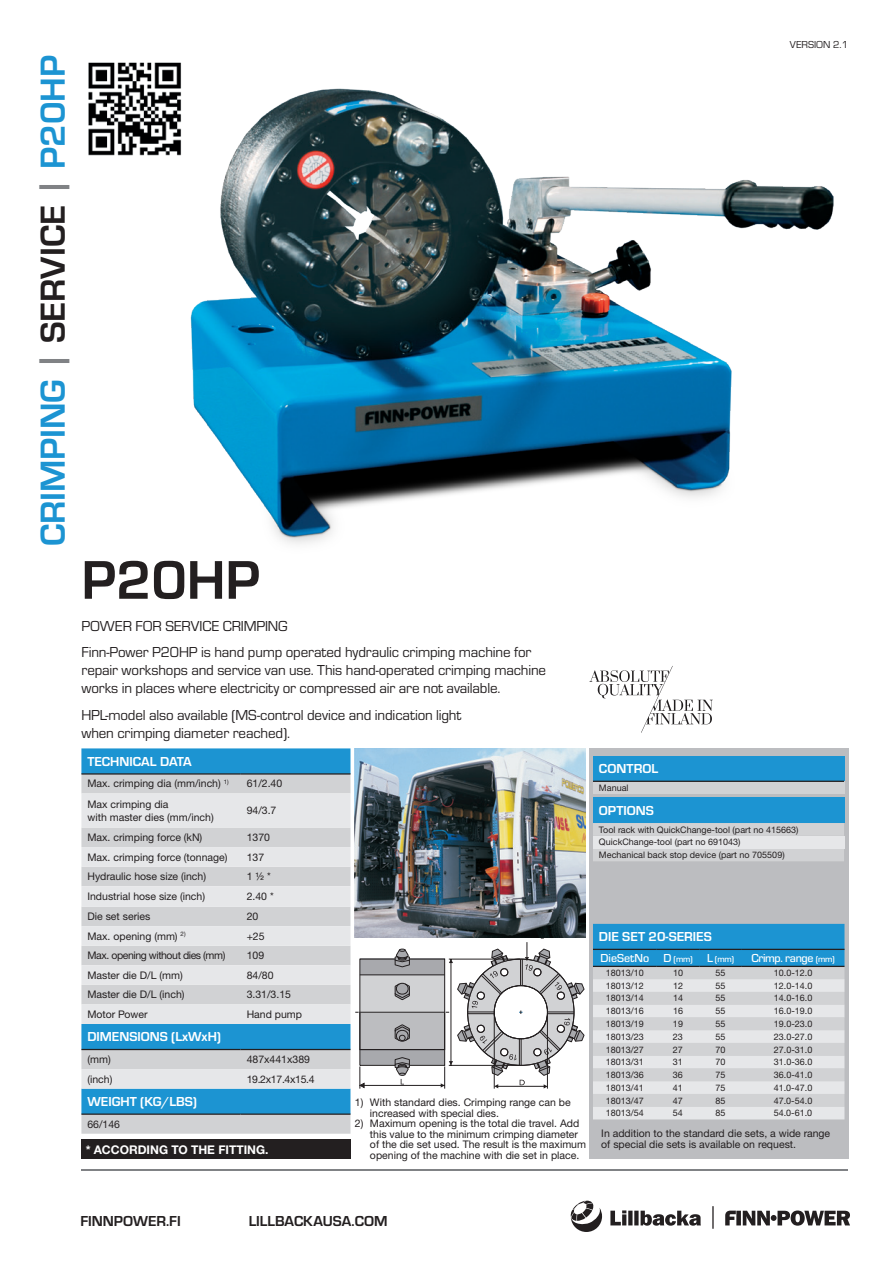
<style>
.page{position:relative;width:893px;height:1263px;background:#fff}
.page>*{position:absolute;margin:0;border:0;box-sizing:border-box;transform-origin:0 0}
.t1{font:700 56.4px "Eurostile";color:#231f20}
.t2{font:700 36px "Eurostile";color:#1c94d2}
.t3{font:15px/18px "Eurostile";letter-spacing:-.01em;color:#231f20}
.t4{font:700 15px "Eurostile";color:#231f20}
.t5{font:700 13.5px "Eurostile";color:#fff}
.t6{font:700 12px "Helvetica Neue LTW1 G";color:#fff}
.t7{font:500 12px "Eurostile";color:#fff}
.t8{font:500 12px "Eurostile";letter-spacing:-.02em;color:#fff}
.t9{font:10.5px/10.5px "Helvetica Neue LTW1 G";color:#231f20}
.t10{font:10.5px "Helvetica Neue LTW1 G";letter-spacing:-.04em;color:#231f20}
.t11{font:10.5px "Helvetica Neue LTW1 G";letter-spacing:-.03em;color:#231f20}
.t12{font:10.5px "Eurostile";color:#231f20}
.t13{font:9px/12.8px "Helvetica Neue LTW1 G";color:#231f20}
.s1{color:#808285}
.s2{color:#231f20}
.s3{font-size:9px}
</style>
<div class="page">
<img style="left:190px;top:88px;width:644px;height:456px">
<svg style="left:610px;top:1206px;width:104px;height:23px"></svg>
<svg style="left:570px;top:1200px;width:32px;height:32px"></svg>
<svg style="left:725px;top:1210px;width:125px;height:16px"></svg>
<hr style="left:81px;top:1169px;width:767px;height:1px;background:#808285">
<div style="left:589px;top:748px;width:260px;height:411px;background:#bcbdc0"></div>
<div style="left:81px;top:748px;width:269px;height:25px;background:#1c94d2"></div>
<svg style="left:81px;top:774px;width:269px;height:360px;fill:#d1d2d4"></svg>
<svg style="left:81px;top:793px;width:269px;height:296px;fill:#e6e7e9"></svg>
<hr style="left:81px;top:773px;width:160px;height:1px;background:#231f20">
<hr style="left:241px;top:773px;width:109px;height:1px;background:#231f20">
<hr style="left:81px;top:1049px;width:160px;height:1px;background:#231f20">
<hr style="left:241px;top:1049px;width:109px;height:1px;background:#231f20">
<hr style="left:81px;top:1113px;width:160px;height:2px;background:#231f20">
<hr style="left:241px;top:1113px;width:109px;height:2px;background:#231f20">
<svg style="left:355px;top:938px;width:230px;height:150px"></svg>
<div style="left:593px;top:756px;width:251px;height:25px;background:#1c94d2"></div>
<div style="left:593px;top:781px;width:251px;height:13px;background:#d1d2d4"></div>
<hr style="left:593px;top:781px;width:251px;height:1px;background:#231f20">
<div style="left:593px;top:797px;width:251px;height:26px;background:#1c94d2"></div>
<div style="left:593px;top:823px;width:251px;height:38px;background:#d1d2d4"></div>
<div style="left:593px;top:836px;width:251px;height:12px;background:#e6e7e9"></div>
<svg style="left:593px;top:924px;width:251px;height:195px"></svg>
<hr style="left:593px;top:966px;width:64px;height:1px;background:#231f20">
<hr style="left:657px;top:966px;width:42px;height:1px;background:#231f20">
<hr style="left:699px;top:966px;width:43px;height:1px;background:#231f20">
<hr style="left:742px;top:966px;width:102px;height:1px;background:#231f20">
<hr style="left:593px;top:949px;width:64px;height:1px;background:#231f20">
<hr style="left:657px;top:949px;width:42px;height:1px;background:#231f20">
<hr style="left:699px;top:949px;width:43px;height:1px;background:#231f20">
<hr style="left:742px;top:949px;width:102px;height:1px;background:#231f20">
<img style="left:355px;top:748px;width:231px;height:190px">
<img style="left:88px;top:62px;width:94px;height:94px">
<div style="left:81px;top:1140px;width:269px;height:19px;background:#231f20"></div>
<svg style="left:589px;top:666px;width:124px;height:67px"></svg>
<h2 class="t2" style="left:27px;top:546px;width:493px;rotate:-90deg">CRIMPING <span class="s1">|</span> <span class="s2">SERVICE</span> <span class="s1">|</span> P20HP</h2>
<h1 class="t1" style="left:81px;top:540px;width:180px">P20HP</h1>
<h3 class="t3" style="left:81px;top:612px;width:451px;line-height:26.5px">POWER FOR SERVICE CRIMPING<br>Finn-Power P20HP is hand pump operated hydraulic crimping machine for</h3>
<h3 class="t3" style="left:81px;top:661px;width:466px">repair workshops and service van use. This hand-operated crimping machine works in places where electricity or compressed air are not available.</h3>
<h3 class="t3" style="left:81px;top:705px;width:381px">HPL-model also available (MS-control device and indication light when crimping diameter reached).</h3>
<p class="t5" style="left:87px;top:751px;width:106px">TECHNICAL DATA</p>
<p class="t9" style="left:87px;top:778px;width:143px">Max. crimping dia (mm/inch) <sup>1)</sup></p>
<p class="t9" style="left:247px;top:778px;width:37px">61/2.40</p>
<p class="t9" style="left:87px;top:798px;width:128px;line-height:12.6px">Max crimping dia<br>with master dies (mm/inch)</p>
<p class="t9" style="left:247px;top:805px;width:31px">94/3.7</p>
<p class="t9" style="left:87px;top:832px;width:116px">Max. crimping force (kN)</p>
<p class="t9" style="left:247px;top:832px;width:25px">1370</p>
<p class="t9" style="left:87px;top:851px;width:142px">Max. crimping force (tonnage)</p>
<p class="t9" style="left:247px;top:851px;width:19px">137</p>
<p class="t9" style="left:87px;top:871px;width:120px">Hydraulic hose size (inch)</p>
<p class="t9" style="left:247px;top:871px;width:26px">1 1/2 *</p>
<p class="t9" style="left:87px;top:891px;width:119px">Industrial hose size (inch)</p>
<p class="t9" style="left:247px;top:891px;width:29px">2.40 *</p>
<p class="t9" style="left:87px;top:911px;width:65px">Die set series</p>
<p class="t9" style="left:247px;top:911px;width:13px">20</p>
<p class="t9" style="left:87px;top:931px;width:100px">Max. opening (mm) <sup>2)</sup></p>
<p class="t9" style="left:247px;top:931px;width:19px">+25</p>
<p class="t10" style="left:87px;top:949px;width:139px">Max. opening without dies (mm)</p>
<p class="t9" style="left:247px;top:950px;width:19px">109</p>
<p class="t9" style="left:87px;top:970px;width:97px">Master die D/L (mm)</p>
<p class="t9" style="left:247px;top:970px;width:28px">84/80</p>
<p class="t9" style="left:87px;top:989px;width:99px">Master die D/L (inch)</p>
<p class="t9" style="left:247px;top:989px;width:46px">3.31/3.15</p>
<p class="t9" style="left:87px;top:1009px;width:62px">Motor Power</p>
<p class="t9" style="left:247px;top:1009px;width:57px">Hand pump</p>
<p class="t5" style="left:87px;top:1027px;width:135px">DIMENSIONS (LxWxH)</p>
<p class="t9" style="left:87px;top:1054px;width:25px">(mm)</p>
<p class="t9" style="left:247px;top:1054px;width:65px">487x441x389</p>
<p class="t9" style="left:87px;top:1073px;width:27px">(inch)</p>
<p class="t11" style="left:247px;top:1072px;width:70px">19.2x17.4x15.4</p>
<p class="t5" style="left:87px;top:1092px;width:111px">WEIGHT (KG/LBS)</p>
<p class="t9" style="left:87px;top:1118px;width:34px">66/146</p>
<p class="t9" style="left:370px;top:1097px;width:202px;text-indent:-15px">1) With standard dies. Crimping range can be increased with special dies.</p>
<p class="t9" style="left:370px;top:1118px;width:218px;text-indent:-15px">2) Maximum opening is the total die travel. Add this value to the minimum crimping diameter of the die set used. The result is the maximum opening of the machine with die set in place.</p>
<p class="t6" style="left:86px;top:1142px;width:184px">* ACCORDING TO THE FITTING.</p>
<p class="t12" style="left:790px;top:38px;width:60px">VERSION 2.1</p>
<p class="t5" style="left:599px;top:758px;width:61px">CONTROL</p>
<p class="t13" style="left:599px;top:781px;width:31px">Manual</p>
<p class="t5" style="left:599px;top:801px;width:56px">OPTIONS</p>
<p class="t13" style="left:599px;top:823px;width:201px">Tool rack with QuickChange-tool (part no 415663)<br>QuickChange-tool (part no 691043)<br>Mechanical back stop device (part no 705509)</p>
<p class="t5" style="left:599px;top:927px;width:114px">DIE SET 20-SERIES</p>
<p class="t7" style="left:600px;top:950px;width:135px">DieSetNo D <span class="s3">(mm)</span> L <span class="s3">(mm)</span></p>
<p class="t8" style="left:751px;top:950px;width:85px">Crimp. range <span class="s3">(mm)</span></p>
<p class="t13" style="left:606px;top:967px;width:40px">18013/10</p>
<p class="t13" style="left:673px;top:967px;width:12px">10</p>
<p class="t13" style="left:715px;top:967px;width:12px">55</p>
<p class="t13" style="left:774px;top:967px;width:40px">10.0-12.0</p>
<p class="t13" style="left:606px;top:979px;width:40px">18013/12</p>
<p class="t13" style="left:673px;top:979px;width:12px">12</p>
<p class="t13" style="left:715px;top:979px;width:12px">55</p>
<p class="t13" style="left:774px;top:979px;width:40px">12.0-14.0</p>
<p class="t13" style="left:606px;top:992px;width:40px">18013/14</p>
<p class="t13" style="left:673px;top:992px;width:12px">14</p>
<p class="t13" style="left:715px;top:992px;width:12px">55</p>
<p class="t13" style="left:774px;top:992px;width:40px">14.0-16.0</p>
<p class="t13" style="left:606px;top:1004px;width:40px">18013/16</p>
<p class="t13" style="left:673px;top:1004px;width:12px">16</p>
<p class="t13" style="left:715px;top:1004px;width:12px">55</p>
<p class="t13" style="left:774px;top:1004px;width:40px">16.0-19.0</p>
<p class="t13" style="left:606px;top:1017px;width:40px">18013/19</p>
<p class="t13" style="left:673px;top:1017px;width:12px">19</p>
<p class="t13" style="left:715px;top:1017px;width:12px">55</p>
<p class="t13" style="left:774px;top:1017px;width:40px">19.0-23.0</p>
<p class="t13" style="left:606px;top:1030px;width:40px">18013/23</p>
<p class="t13" style="left:673px;top:1030px;width:12px">23</p>
<p class="t13" style="left:715px;top:1030px;width:12px">55</p>
<p class="t13" style="left:774px;top:1030px;width:40px">23.0-27.0</p>
<p class="t13" style="left:606px;top:1043px;width:40px">18013/27</p>
<p class="t13" style="left:673px;top:1043px;width:12px">27</p>
<p class="t13" style="left:715px;top:1043px;width:12px">70</p>
<p class="t13" style="left:774px;top:1043px;width:40px">27.0-31.0</p>
<p class="t13" style="left:606px;top:1055px;width:40px">18013/31</p>
<p class="t13" style="left:673px;top:1055px;width:12px">31</p>
<p class="t13" style="left:715px;top:1055px;width:12px">70</p>
<p class="t13" style="left:774px;top:1055px;width:40px">31.0-36.0</p>
<p class="t13" style="left:606px;top:1068px;width:40px">18013/36</p>
<p class="t13" style="left:673px;top:1068px;width:12px">36</p>
<p class="t13" style="left:715px;top:1068px;width:12px">75</p>
<p class="t13" style="left:774px;top:1068px;width:40px">36.0-41.0</p>
<p class="t13" style="left:606px;top:1081px;width:40px">18013/41</p>
<p class="t13" style="left:673px;top:1081px;width:12px">41</p>
<p class="t13" style="left:715px;top:1081px;width:12px">75</p>
<p class="t13" style="left:774px;top:1081px;width:40px">41.0-47.0</p>
<p class="t13" style="left:606px;top:1094px;width:40px">18013/47</p>
<p class="t13" style="left:673px;top:1094px;width:12px">47</p>
<p class="t13" style="left:715px;top:1094px;width:12px">85</p>
<p class="t13" style="left:774px;top:1094px;width:40px">47.0-54.0</p>
<p class="t13" style="left:606px;top:1107px;width:40px">18013/54</p>
<p class="t13" style="left:673px;top:1107px;width:12px">54</p>
<p class="t13" style="left:715px;top:1107px;width:12px">85</p>
<p class="t13" style="left:774px;top:1107px;width:40px">54.0-61.0</p>
<p class="t9" style="left:601px;top:1128px;width:230px">In addition to the standard die sets, a wide range of special die sets is available on request.</p>
<h3 class="t4" style="left:80px;top:1210px;width:102px">FINNPOWER.FI</h3>
<h3 class="t4" style="left:249px;top:1210px;width:140px">LILLBACKAUSA.COM</h3>
</div>
